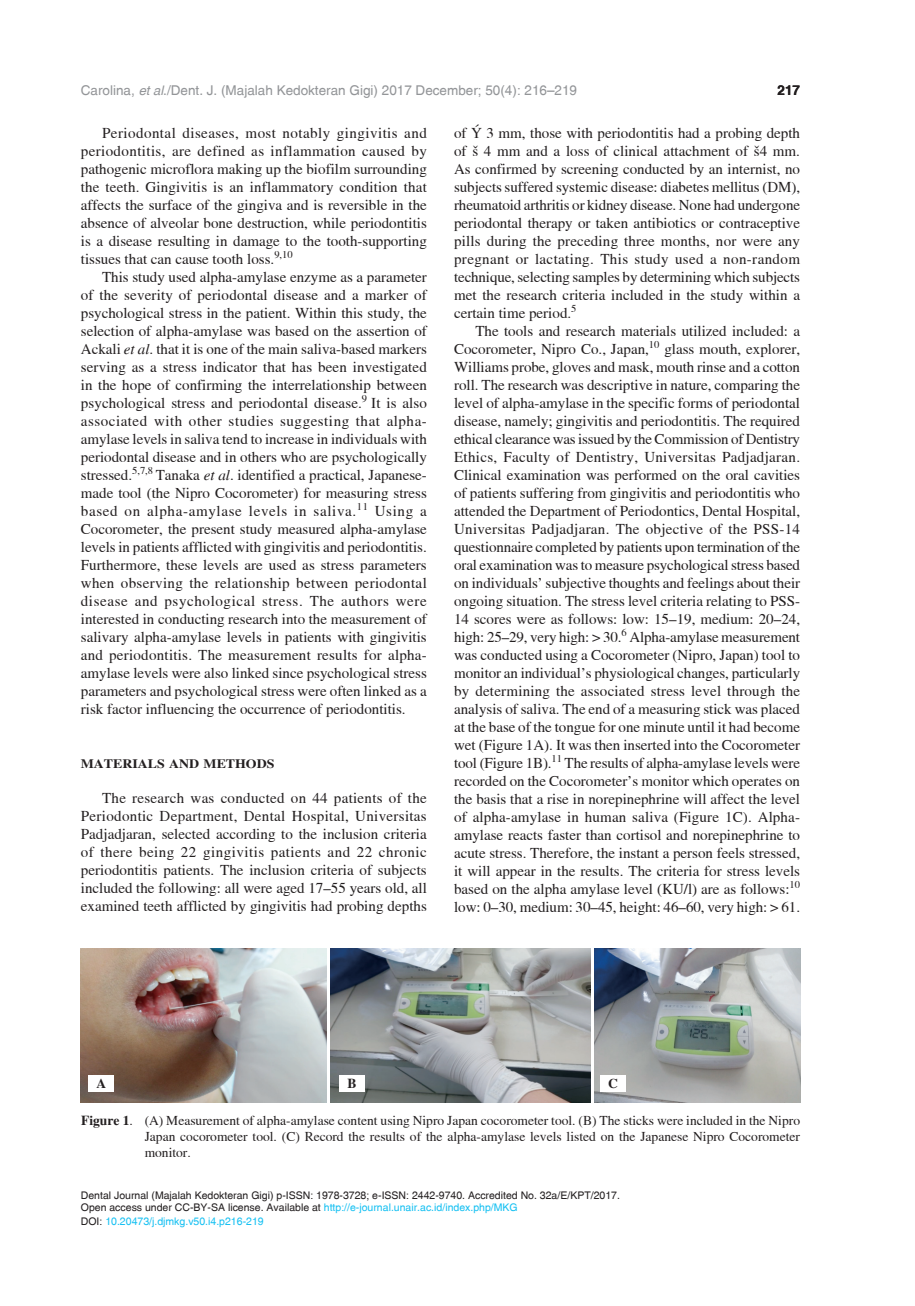
<style>
.page{position:relative;width:915px;height:1306px;background:#fff}
.page>*{position:absolute;margin:0;border:0;box-sizing:border-box;transform-origin:0 0}
.t1{font:15px/18px "Tribune";color:#231f20;text-align:justify}
.t2{font:13.5px/16.2px "Tribune";color:#231f20;text-align:justify}
.t3{font:13.5px "New Zurica";color:#939598}
.t4{font:700 13.5px "New Zurica";color:#231f20}
.t5{font:700 13.5px "Tribune";color:#231f20}
.t6{font:700 12.6px "Tribune";color:#231f20;scale:1.1 1}
.t7{font:10.5px/13px "New Zurica";color:#231f20}
.s1{font-style:italic}
.s2{font-weight:700}
.s3{color:#15c0f2}
</style>
<div class="page">
<img style="left:81px;top:948px;width:245px;height:153px">
<img style="left:330px;top:948px;width:260px;height:154px">
<img style="left:594px;top:948px;width:205px;height:154px">
<div style="left:89px;top:1075px;width:25px;height:16px;background:#fff"></div>
<div style="left:339px;top:1075px;width:25px;height:16px;background:#fff"></div>
<div style="left:600px;top:1075px;width:25px;height:16px;background:#fff"></div>
<p class="t3" style="left:81px;top:82px;width:497px">Carolina, <span class="s1">et al</span>./Dent. J. (Majalah Kedokteran Gigi) 2017 December; 50(4): 216–219</p>
<p class="t4" style="left:777px;top:81px;width:24px">217</p>
<p class="t1" style="left:81px;top:123px;width:347px;text-indent:21px">Periodontal diseases, most notably gingivitis and periodontitis, are defined as inflammation caused by pathogenic microflora making up the biofilm surrounding the teeth. Gingivitis is an inflammatory condition that affects the surface of the gingiva and is reversible in the absence of alveolar bone destruction, while periodontitis is a disease resulting in damage to the tooth-supporting tissues that can cause tooth loss.<sup>9,10</sup></p>
<p class="t1" style="left:81px;top:267px;width:347px;text-indent:21px">This study used alpha-amylase enzyme as a parameter of the severity of periodontal disease and a marker of psychological stress in the patient. Within this study, the selection of alpha-amylase was based on the assertion of Ackali <span class="s1">et al</span>. that it is one of the main saliva-based markers serving as a stress indicator that has been investigated in the hope of confirming the interrelationship between psychological stress and periodontal disease.<sup>9</sup> It is also associated with other studies suggesting that alpha&shy;amylase levels in saliva tend to increase in individuals with periodontal disease and in others who are psychologically stressed.<sup>5,7,8</sup> Tanaka <span class="s1">et al</span>. identified a practical, Japanese&shy;made tool (the Nipro Cocorometer) for measuring stress based on alpha-amylase levels in saliva.<sup>11</sup> Using a Cocorometer, the present study measured alpha-amylase levels in patients afflicted with gingivitis and periodontitis.<br>Furthermore, these levels are used as stress parameters when observing the relationship between periodontal disease and psychological stress. The authors were interested in conducting research into the measurement of salivary alpha-amylase levels in patients with gingivitis and periodontitis. The measurement results for alpha&shy;amylase levels were also linked since psychological stress parameters and psychological stress were often linked as a risk factor influencing the occurrence of periodontitis.</p>
<p class="t1" style="left:454px;top:123px;width:347px">of ≤ 3 mm, those with periodontitis had a probing depth of ≥ 4 mm and a loss of clinical attachment of ≥4 mm.<br>As confirmed by screening conducted by an internist, no subjects suffered systemic disease: diabetes mellitus (DM), rheumatoid arthritis or kidney disease. None had undergone periodontal therapy or taken antibiotics or contraceptive pills during the preceding three months, nor were any pregnant or lactating. This study used a non-random technique, selecting samples by determining which subjects met the research criteria included in the study within a certain time period.<sup>5</sup></p>
<p class="t1" style="left:454px;top:321px;width:347px;text-indent:21px">The tools and research materials utilized included: a Cocorometer, Nipro Co., Japan,<sup>10</sup> glass mouth, explorer, Williams probe, gloves and mask, mouth rinse and a cotton roll. The research was descriptive in nature, comparing the level of alpha-amylase in the specific forms of periodontal disease, namely; gingivitis and periodontitis. The required ethical clearance was issued by the Commission of Dentistry Ethics, Faculty of Dentistry, Universitas Padjadjaran.<br>Clinical examination was performed on the oral cavities of patients suffering from gingivitis and periodontitis who attended the Department of Periodontics, Dental Hospital, Universitas Padjadjaran. The objective of the PSS-14 questionnaire completed by patients upon termination of the oral examination was to measure psychological stress based on individuals’ subjective thoughts and feelings about their ongoing situation. The stress level criteria relating to PSS-14 scores were as follows: low: 15–19, medium: 20–24, high: 25–29, very high: &gt; 30.<sup>6</sup> Alpha-amylase measurement was conducted using a Cocorometer (Nipro, Japan) tool to monitor an individual’s physiological changes, particularly by determining the associated stress level through the analysis of saliva. The end of a measuring stick was placed at the base of the tongue for one minute until it had become wet (Figure 1A). It was then inserted into the Cocorometer tool (Figure 1B).<sup>11</sup> The results of alpha-amylase levels were recorded on the Cocorometer’s monitor which operates on the basis that a rise in norepinephrine will affect the level of alpha-amylase in human saliva (Figure 1C). Alpha&shy;amylase reacts faster than cortisol and norepinephrine to acute stress. Therefore, the instant a person feels stressed, it will appear in the results. The criteria for stress levels based on the alpha amylase level (KU/l) are as follows:<sup>10 </sup>low: 0–30, medium: 30–45, height: 46–60, very high: &gt; 61.</p>
<p class="t6" style="left:81px;top:756px;width:177px">MATERIALS AND METHODS</p>
<p class="t1" style="left:81px;top:788px;width:347px;text-indent:21px">The research was conducted on 44 patients of the Periodontic Department, Dental Hospital, Universitas Padjadjaran, selected according to the inclusion criteria of there being 22 gingivitis patients and 22 chronic periodontitis patients. The inclusion criteria of subjects included the following: all were aged 17–55 years old, all examined teeth afflicted by gingivitis had probing depths</p>
<p class="t5" style="left:97px;top:1075px;width:11px">A</p>
<p class="t5" style="left:347px;top:1075px;width:11px">B</p>
<p class="t5" style="left:608px;top:1075px;width:11px">C</p>
<p class="t2" style="left:145px;top:1111px;width:656px;text-indent:-64px"><span class="s2">Figure 1</span>. (A) Measurement of alpha-amylase content using Nipro Japan cocorometer tool. (B) The sticks were included in the Nipro Japan cocorometer tool. (C) Record the results of the alpha-amylase levels listed on the Japanese Nipro Cocorometer monitor.</p>
<p class="t7" style="left:81px;top:1188px;width:540px">Dental Journal (Majalah Kedokteran Gigi) p-ISSN: 1978-3728; e-ISSN: 2442-9740. Accredited No. 32a/E/KPT/2017.<br>Open access under CC-BY-SA license. Available at <span class="s3">http://e-journal.unair.ac.id/index.php/MKG<br></span>DOI: <span class="s3">10.20473/j.djmkg.v50.i4.p216-219</span></p>
</div>
